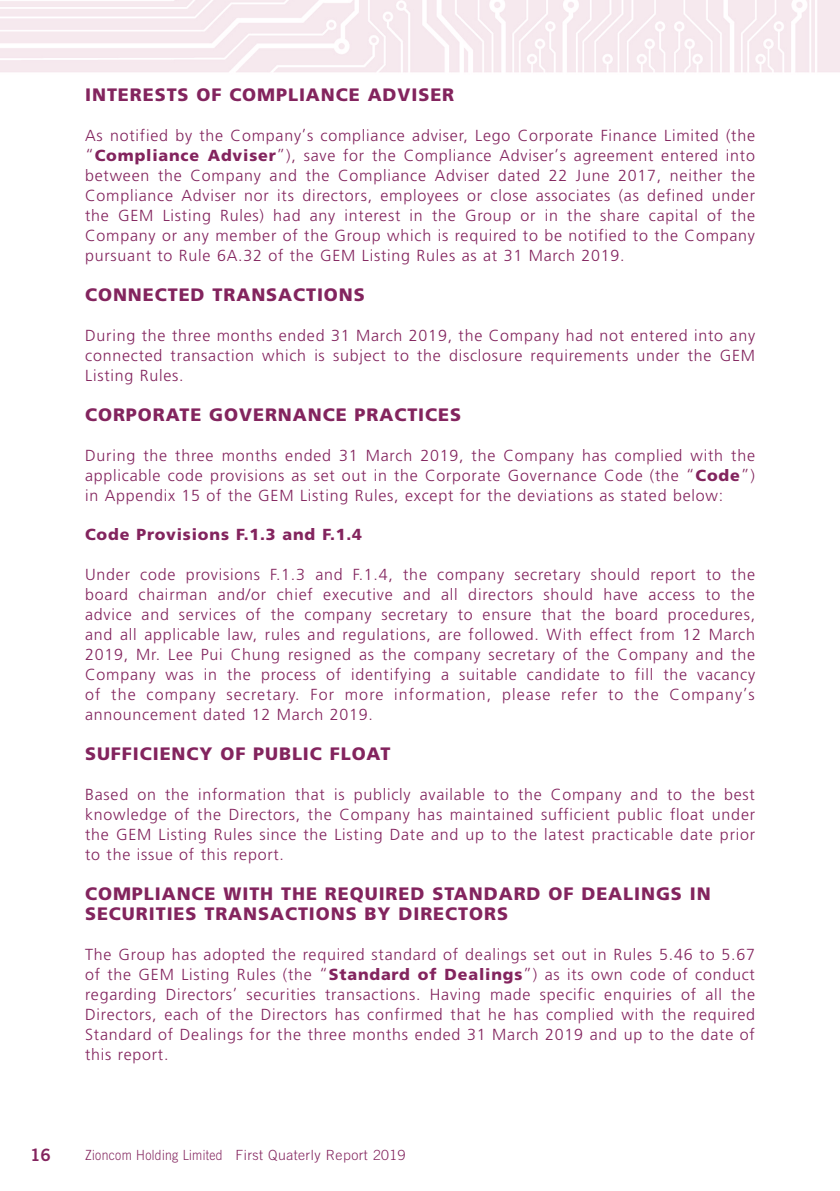
<style>
.page{position:relative;width:840px;height:1191px;background:#fff}
.page>*{position:absolute;margin:0;border:0;box-sizing:border-box;transform-origin:0 0}
.t1{font:900 18px/20px "Frutiger LT Std";letter-spacing:.05em;color:#83245e}
.t2{font:17px "Trade Gothic LT Std Bd 2";color:#83245e}
.t3{font:300 16px/20px "Frutiger LT Std";letter-spacing:.05em;color:#83245e;text-align:justify}
.t4{font:900 16px "Frutiger LT Std";letter-spacing:.05em;color:#83245e}
.t5{font:300 14px "Trade Gothic LT Std";letter-spacing:.035em;color:#83245e;scale:.87 1}
.s1{font-weight:900}
</style>
<div class="page">
<img style="left:0;top:0;width:839px;height:73px">
<p class="t1" style="left:85px;top:85px;width:370px">INTERESTS OF COMPLIANCE ADVISER</p>
<p class="t3" style="left:85px;top:126px;width:671px">As notified by the Company’s compliance adviser, Lego Corporate Finance Limited (the “<span class="s1">Compliance Adviser</span>”), save for the Compliance Adviser’s agreement entered into between the Company and the Compliance Adviser dated 22 June 2017, neither the Compliance Adviser nor its directors, employees or close associates (as defined under the GEM Listing Rules) had any interest in the Group or in the share capital of the Company or any member of the Group which is required to be notified to the Company pursuant to Rule 6A.32 of the GEM Listing Rules as at 31 March 2019.</p>
<p class="t1" style="left:85px;top:284px;width:281px">CONNECTED TRANSACTIONS</p>
<p class="t3" style="left:85px;top:325px;width:671px">During the three months ended 31 March 2019, the Company had not entered into any connected transaction which is subject to the disclosure requirements under the GEM Listing Rules.</p>
<p class="t1" style="left:85px;top:404px;width:377px">CORPORATE GOVERNANCE PRACTICES</p>
<p class="t3" style="left:85px;top:445px;width:671px">During the three months ended 31 March 2019, the Company has complied with the applicable code provisions as set out in the Corporate Governance Code (the “<span class="s1">Code</span>”) in Appendix 15 of the GEM Listing Rules, except for the deviations as stated below:</p>
<p class="t4" style="left:85px;top:525px;width:278px">Code Provisions F.1.3 and F.1.4</p>
<p class="t3" style="left:85px;top:565px;width:671px">Under code provisions F.1.3 and F.1.4, the company secretary should report to the board chairman and/or chief executive and all directors should have access to the advice and services of the company secretary to ensure that the board procedures, and all applicable law, rules and regulations, are followed. With effect from 12 March 2019, Mr. Lee Pui Chung resigned as the company secretary of the Company and the Company was in the process of identifying a suitable candidate to fill the vacancy of the company secretary. For more information, please refer to the Company’s announcement dated 12 March 2019.</p>
<p class="t1" style="left:85px;top:744px;width:306px">SUFFICIENCY OF PUBLIC FLOAT</p>
<p class="t3" style="left:85px;top:784px;width:671px">Based on the information that is publicly available to the Company and to the best knowledge of the Directors, the Company has maintained sufficient public float under the GEM Listing Rules since the Listing Date and up to the latest practicable date prior to the issue of this report.</p>
<p class="t1" style="left:85px;top:883px;width:626px">COMPLIANCE WITH THE REQUIRED STANDARD OF DEALINGS IN<br>SECURITIES TRANSACTIONS BY DIRECTORS</p>
<p class="t3" style="left:85px;top:944px;width:671px">The Group has adopted the required standard of dealings set out in Rules 5.46 to 5.67 of the GEM Listing Rules (the “<span class="s1">Standard of Dealings</span>”) as its own code of conduct regarding Directors’ securities transactions. Having made specific enquiries of all the Directors, each of the Directors has confirmed that he has complied with the required Standard of Dealings for the three months ended 31 March 2019 and up to the date of this report.</p>
<p class="t2" style="left:30px;top:1144px;width:22px">16</p>
<p class="t5" style="left:85px;top:1146px;width:369px">Zioncom Holding Limited First Quaterly Report 2019</p>
</div>
